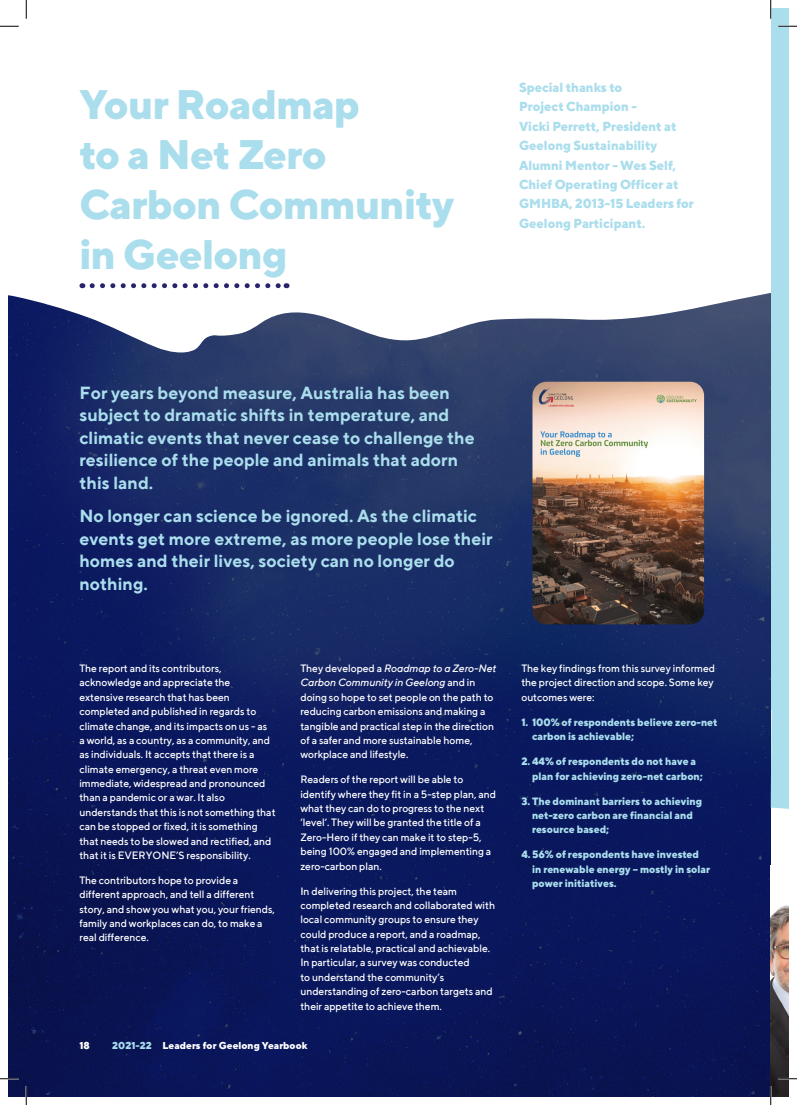
<style>
.page{position:relative;width:797px;height:1105px;background:#fff}
.page>*{position:absolute;margin:0;border:0;box-sizing:border-box;transform-origin:0 0}
.Medium_heading_on_wh{font:800 41.25px/50px "TT Norms";letter-spacing:-.02em;color:#aadeed}
.Intro_para{font:700 17.5px/22.5px "TT Norms";color:#aadeed}
.Breakout{font:800 13.12px/19.4px "TT Norms";letter-spacing:-.005em;color:#aadeed}
.Body{font:500 10.62px/14.4px "TT Norms";letter-spacing:-.005em;color:#fff}
.t1{font:800 10.62px/14.4px "TT Norms";letter-spacing:-.005em;color:#aadeed}
.t2{font:800 10px "TT Norms";color:#fff}
.s1{font-style:italic}
.s2{color:#aadeed}
</style>
<div class="page">
<img style="left:9px;top:355px;width:761px;height:741px">
<svg style="left:9px;top:283px;width:761px;height:72px"></svg>
<svg style="left:92px;top:283px;width:195px;height:5px"></svg>
<img style="left:532px;top:382px;width:172px;height:242px">
<img style="left:770px;top:905px;width:18px;height:191px">
<svg style="left:770px;top:710px;width:18px;height:146px"></svg>
<div style="left:770px;top:9px;width:18px;height:701px;background:#aadeed"></div>
<svg style="left:0;top:25px;width:19px;height:2px"></svg>
<svg style="left:778px;top:25px;width:19px;height:2px"></svg>
<svg style="left:0;top:1078px;width:19px;height:1px"></svg>
<svg style="left:778px;top:1078px;width:19px;height:1px"></svg>
<svg style="left:25px;top:0;width:2px;height:19px"></svg>
<svg style="left:25px;top:1086px;width:2px;height:19px"></svg>
<svg style="left:770px;top:0;width:1px;height:19px"></svg>
<svg style="left:770px;top:1086px;width:1px;height:19px"></svg>
<p class="Medium_heading_on_wh" style="left:79px;top:79px;width:376px">Your Roadmap<br>to a Net Zero<br>Carbon Community in Geelong</p>
<p class="Breakout" style="left:519px;top:77px;width:176px">Special thanks to<br>Project Champion -<br>Vicki Perrett, President at<br>Geelong Sustainability<br>Alumni Mentor - Wes Self,<br>Chief Operating Officer at<br>GMHBA, 2013-15 Leaders for<br>Geelong Participant.</p>
<p class="Intro_para" style="left:79px;top:381px;width:397px">For years beyond measure, Australia has been subject to dramatic shifts in temperature, and climatic events that never cease to challenge the resilience of the people and animals that adorn this land.</p>
<p class="Intro_para" style="left:79px;top:504px;width:415px">No longer can science be ignored. As the climatic events get more extreme, as more people lose their homes and their lives, society can no longer do nothing.</p>
<p class="Body" style="left:79px;top:661px;width:198px">The report and its contributors, acknowledge and appreciate the extensive research that has been completed and published in regards to climate change, and its impacts on us - as<br>a world, as a country, as a community, and as individuals. It accepts that there is a climate emergency, a threat even more immediate, widespread and pronounced than a pandemic or a war. It also understands that this is not something that can be stopped or fixed, it is something that needs to be slowed and rectified, and that it is EVERYONE’S responsibility.</p>
<p class="Body" style="left:79px;top:873px;width:197px">The contributors hope to provide a different approach, and tell a different story, and show you what you, your friends, family and workplaces can do, to make a real difference.</p>
<p class="Body" style="left:300px;top:661px;width:197px">They developed a <span class="s1">Roadmap to a Zero-Net Carbon Community in Geelong</span> and in doing so hope to set people on the path to reducing carbon emissions and making a tangible and practical step in the direction of a safer and more sustainable home, workplace and lifestyle.</p>
<p class="Body" style="left:300px;top:772px;width:197px">Readers of the report will be able to identify where they fit in a 5-step plan, and what they can do to progress to the next ‘level’. They will be granted the title of a Zero-Hero if they can make it to step-5, being 100% engaged and implementing a zero-carbon plan.</p>
<p class="Body" style="left:300px;top:883px;width:196px">In delivering this project, the team completed research and collaborated with local community groups to ensure they could produce a report, and a roadmap, that is relatable, practical and achievable.<br>In particular, a survey was conducted<br>to understand the community’s understanding of zero-carbon targets and their appetite to achieve them.</p>
<p class="t2" style="left:79px;top:1039px;width:12px">18</p>
<p class="t2" style="left:112px;top:1039px;width:197px"><span class="s2">2021-22</span> Leaders for Geelong Yearbook</p>
<p class="Body" style="left:521px;top:661px;width:195px">The key findings from this survey informed the project direction and scope. Some key outcomes were:</p>
<p class="t1" style="left:532px;top:715px;width:187px;text-indent:-11px">1. 100% of respondents believe zero-net carbon is achievable;</p>
<p class="t1" style="left:532px;top:754px;width:172px;text-indent:-11px">2. 44% of respondents do not have a plan for achieving zero-net carbon;</p>
<p class="t1" style="left:532px;top:793px;width:172px;text-indent:-11px">3. The dominant barriers to achieving net-zero carbon are financial and resource based;</p>
<p class="t1" style="left:532px;top:847px;width:180px;text-indent:-11px">4.56% of respondents have invested in renewable energy – mostly in solar power initiatives.</p>
</div>
